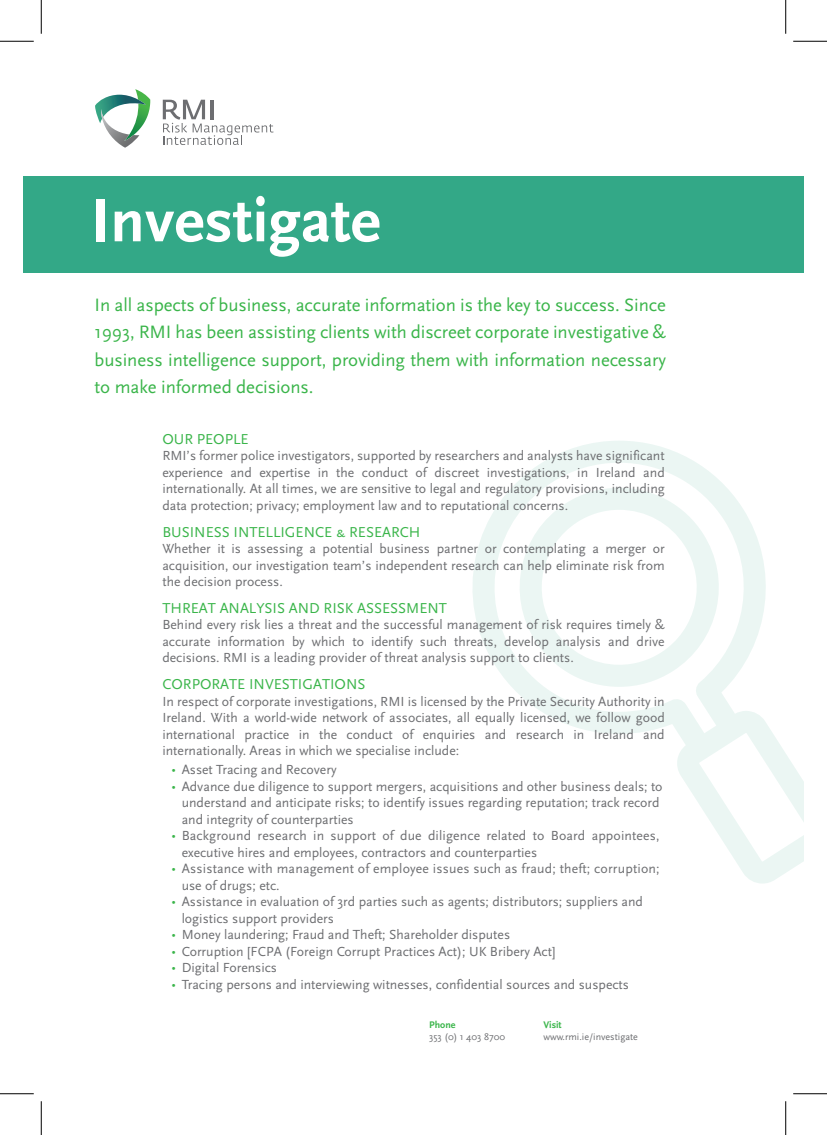
<style>
.page{position:relative;width:827px;height:1135px;background:#fff}
.page>*{position:absolute;margin:0;border:0;box-sizing:border-box;transform-origin:0 0}
.t1{font:700 63.75px "Scala Sans";color:#fff}
.t2{font:18.75px/27.5px "Scala Sans";letter-spacing:-.005em;color:#3ab54a;text-align:justify}
.t3{font:15px "Scala Sans Caps";color:#3ab54a}
.t4{font:13.75px/16.5px "Scala Sans";color:#6d6e71;text-align:justify}
.t5{font:10px "Scala Sans";color:#6d6e71}
.t6{font:700 10px "Scala Sans";color:#3ab54a}
.s1{font-family:"Myriad Pro";color:#3ab54a}
</style>
<div class="page">
<svg style="left:95px;top:89px;width:55px;height:59px"></svg>
<svg style="left:163px;top:100px;width:110px;height:45px"></svg>
<div style="left:24px;top:176px;width:779px;height:96px;background:#33a887"></div>
<svg style="left:472px;top:441px;width:331px;height:442px"></svg>
<hr style="left:0;top:41px;width:34px;height:1px;background:#000">
<hr style="left:793px;top:41px;width:34px;height:1px;background:#000">
<hr style="left:0;top:1093px;width:34px;height:1px;background:#000">
<hr style="left:793px;top:1093px;width:34px;height:1px;background:#000">
<hr style="left:41px;top:0;width:1px;height:34px;background:#000">
<hr style="left:41px;top:1101px;width:1px;height:34px;background:#000">
<hr style="left:785px;top:0;width:1px;height:34px;background:#000">
<hr style="left:785px;top:1101px;width:1px;height:34px;background:#000">
<h1 class="t1" style="left:91px;top:186px;width:291px">Investigate</h1>
<p class="t2" style="left:95px;top:291px;width:573px">In all aspects of business, accurate information is the key to success. Since 1993, RMI has been assisting clients with discreet corporate investigative &amp; business intelligence support, providing them with information necessary to make informed decisions.</p>
<p class="t3" style="left:162px;top:431px;width:88px">OUR PEOPLE</p>
<p class="t4" style="left:162px;top:448px;width:504px">RMI’s former police investigators, supported by researchers and analysts have significant experience and expertise in the conduct of discreet investigations, in Ireland and internationally. At all times, we are sensitive to legal and regulatory provisions, including data protection; privacy; employment law and to reputational concerns.</p>
<p class="t3" style="left:162px;top:523px;width:259px">BUSINESS INTELLIGENCE &amp; RESEARCH</p>
<p class="t4" style="left:162px;top:541px;width:504px">Whether it is assessing a potential business partner or contemplating a merger or acquisition, our investigation team’s independent research can help eliminate risk from the decision process.</p>
<p class="t3" style="left:162px;top:600px;width:286px">THREAT ANALYSIS AND RISK ASSESSMENT</p>
<p class="t4" style="left:162px;top:617px;width:504px">Behind every risk lies a threat and the successful management of risk requires timely &amp; accurate information by which to identify such threats, develop analysis and drive decisions. RMI is a leading provider of threat analysis support to clients.</p>
<p class="t3" style="left:162px;top:676px;width:204px">CORPORATE INVESTIGATIONS</p>
<p class="t4" style="left:162px;top:693px;width:504px">In respect of corporate investigations, RMI is licensed by the Private Security Authority in Ireland. With a world-wide network of associates, all equally licensed, we follow good international practice in the conduct of enquiries and research in Ireland and internationally. Areas in which we specialise include:</p>
<p class="t4" style="left:172px;top:762px;width:166px"><span class="s1">•</span> Asset Tracing and Recovery</p>
<p class="t4" style="left:182px;top:778px;width:482px;text-align:left;text-indent:-10px"><span class="s1">•</span> Advance due diligence to support mergers, acquisitions and other business deals; to understand and anticipate risks; to identify issues regarding reputation; track record and integrity of counterparties</p>
<p class="t4" style="left:182px;top:828px;width:479px;text-indent:-10px"><span class="s1">•</span> Background research in support of due diligence related to Board appointees, executive hires and employees, contractors and counterparties</p>
<p class="t4" style="left:182px;top:861px;width:479px;text-indent:-10px"><span class="s1">•</span> Assistance with management of employee issues such as fraud; theft; corruption; use of drugs; etc.</p>
<p class="t4" style="left:182px;top:894px;width:463px;text-indent:-10px"><span class="s1">•</span> Assistance in evaluation of 3rd parties such as agents; distributors; suppliers and logistics support providers</p>
<p class="t4" style="left:172px;top:927px;width:340px"><span class="s1">•</span> Money laundering; Fraud and Theft; Shareholder disputes</p>
<p class="t4" style="left:172px;top:943px;width:385px"><span class="s1">•</span> Corruption [FCPA (Foreign Corrupt Practices Act); UK Bribery Act]</p>
<p class="t4" style="left:172px;top:960px;width:107px"><span class="s1">•</span> Digital Forensics</p>
<p class="t4" style="left:172px;top:976px;width:459px"><span class="s1">•</span> Tracing persons and interviewing witnesses, confidential sources and suspects</p>
<p class="t6" style="left:429px;top:1019px;width:28px">Phone</p>
<p class="t5" style="left:429px;top:1031px;width:77px">353 (0) 1 403 8700</p>
<p class="t6" style="left:543px;top:1019px;width:20px">Visit</p>
<p class="t5" style="left:543px;top:1031px;width:96px">www.rmi.ie/investigate</p>
</div>
